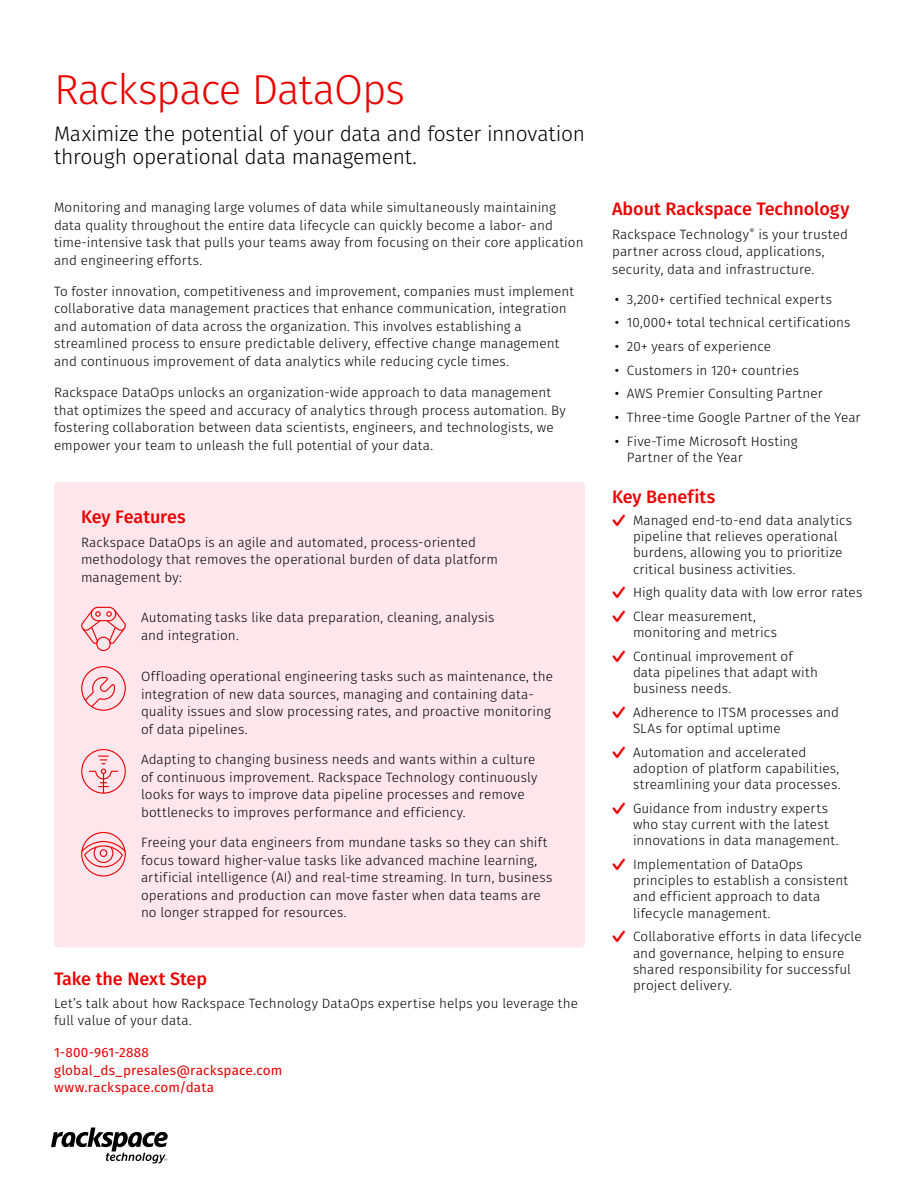
<style>
.page{position:relative;width:918px;height:1188px;background:#fff}
.page>*{position:absolute;margin:0;border:0;box-sizing:border-box;transform-origin:0 0}
.Document_Title{font:300 42px "Fira Sans";letter-spacing:-.025em;color:#eb0000}
.Sub-Headline{font:300 21px/23.1px "Fira Sans";letter-spacing:-.015em;color:#000}
.t1{font:500 18px "Fira Sans";letter-spacing:-.005em;color:#eb0000}
.Paragraph{font:300 13.5px/17.5px "Fira Sans";letter-spacing:.005em;color:#000}
.CTA{font:13.5px "Fira Sans";letter-spacing:.01em;color:#eb0000}
.s1{font-weight:400}
.s2{font-family:"rackspace custom glyphs";font-weight:400;color:#eb0000}
</style>
<div class="page">
<div style="left:54px;top:482px;width:531px;height:465px;background:#fee6ec;border-radius:4px"></div>
<div style="left:91px;top:607px;width:25px;height:14px;border:1px solid #eb0000;border-radius:7px"></div>
<div style="left:96px;top:637px;width:15px;height:14px;border:1px solid #eb0000;border-radius:50%"></div>
<svg style="left:81px;top:608px;width:45px;height:37px"></svg>
<div style="left:81px;top:666px;width:45px;height:45px;border:1px solid #eb0000;border-radius:50%"></div>
<svg style="left:84px;top:675px;width:32px;height:33px"></svg>
<div style="left:81px;top:749px;width:45px;height:45px;border:1px solid #eb0000;border-radius:50%"></div>
<svg style="left:88px;top:753px;width:31px;height:40px"></svg>
<div style="left:81px;top:832px;width:45px;height:45px;border:1px solid #eb0000;border-radius:50%"></div>
<svg style="left:81px;top:840px;width:45px;height:28px"></svg>
<svg style="left:51px;top:1128px;width:117px;height:36px"></svg>
<p class="Document_Title" style="left:54px;top:59px;width:352px">Rackspace DataOps</p>
<p class="Sub-Headline" style="left:54px;top:122px;width:533px">Maximize the potential of your data and foster innovation through operational data management.</p>
<p class="Paragraph" style="left:54px;top:198px;width:531px">Monitoring and managing large volumes of data while simultaneously maintaining data quality throughout the entire data lifecycle can quickly become a labor- and time-intensive task that pulls your teams away from focusing on their core application and engineering efforts.</p>
<p class="Paragraph" style="left:54px;top:282px;width:522px">To foster innovation, competitiveness and improvement, companies must implement collaborative data management practices that enhance communication, integration and automation of data across the organization. This involves establishing a streamlined process to ensure predictable delivery, effective change management and continuous improvement of data analytics while reducing cycle times.</p>
<p class="Paragraph" style="left:54px;top:383px;width:513px">Rackspace DataOps unlocks an organization-wide approach to data management that optimizes the speed and accuracy of analytics through process automation. By fostering collaboration between data scientists, engineers, and technologists, we empower your team to unleash the full potential of your data.</p>
<h4 class="t1" style="left:81px;top:502px;width:106px">Key Features</h4>
<p class="Paragraph" style="left:81px;top:533px;width:419px">Rackspace DataOps is an agile and automated, process-oriented methodology that removes the operational burden of data platform management by:</p>
<p class="Paragraph" style="left:141px;top:608px;width:355px">Automating tasks like data preparation, cleaning, analysis and integration.</p>
<p class="Paragraph" style="left:141px;top:668px;width:413px">Offloading operational engineering tasks such as maintenance, the integration of new data sources, managing and containing data&shy;quality issues and slow processing rates, and proactive monitoring of data pipelines.</p>
<p class="Paragraph" style="left:141px;top:751px;width:398px">Adapting to changing business needs and wants within a culture of continuous improvement. Rackspace Technology continuously looks for ways to improve data pipeline processes and remove bottlenecks to improves performance and efficiency.</p>
<p class="Paragraph" style="left:141px;top:834px;width:413px">Freeing your data engineers from mundane tasks so they can shift focus toward higher-value tasks like advanced machine learning, artificial intelligence (AI) and real-time streaming. In turn, business operations and production can move faster when data teams are no longer strapped for resources.</p>
<h4 class="t1" style="left:54px;top:964px;width:155px">Take the Next Step</h4>
<p class="Paragraph" style="left:54px;top:994px;width:526px">Let’s talk about how Rackspace Technology DataOps expertise helps you leverage the full value of your data.</p>
<p class="CTA" style="left:54px;top:1042px;width:96px">1-800-961-2888</p>
<p class="CTA" style="left:54px;top:1060px;width:230px">global_ds_presales@rackspace.com</p>
<p class="CTA" style="left:54px;top:1077px;width:162px">www.rackspace.com/data</p>
<h4 class="t1" style="left:612px;top:194px;width:239px">About Rackspace Technology</h4>
<p class="Paragraph" style="left:612px;top:225px;width:238px">Rackspace Technology<sup>®</sup> is your trusted partner across cloud, applications, security, data and infrastructure.</p>
<p class="Paragraph" style="left:615px;top:290px;width:219px"><span class="s1">•</span> 3,200+ certified technical experts</p>
<p class="Paragraph" style="left:615px;top:314px;width:237px"><span class="s1">•</span> 10,000+ total technical certifications</p>
<p class="Paragraph" style="left:615px;top:337px;width:158px"><span class="s1">•</span> 20+ years of experience</p>
<p class="Paragraph" style="left:615px;top:361px;width:186px"><span class="s1">•</span> Customers in 120+ countries</p>
<p class="Paragraph" style="left:615px;top:385px;width:210px"><span class="s1">•</span> AWS Premier Consulting Partner</p>
<p class="Paragraph" style="left:615px;top:408px;width:247px"><span class="s1">•</span> Three-time Google Partner of the Year</p>
<p class="Paragraph" style="left:627px;top:433px;width:172px;line-height:16.2px;text-indent:-12px"><span class="s1">•</span> Five-Time Microsoft Hosting<br>Partner of the Year</p>
<h4 class="t1" style="left:612px;top:482px;width:105px">Key Benefits</h4>
<p class="Paragraph" style="left:633px;top:512px;width:221px;line-height:16.2px;text-indent:-21px"><span class="s2">-</span> Managed end-to-end data analytics pipeline that relieves operational burdens, allowing you to prioritize critical business activities.</p>
<p class="Paragraph" style="left:612px;top:584px;width:252px"><span class="s2">-</span> High quality data with low error rates</p>
<p class="Paragraph" style="left:633px;top:608px;width:146px;line-height:16.2px;text-indent:-21px"><span class="s2">-</span> Clear measurement, monitoring and metrics</p>
<p class="Paragraph" style="left:633px;top:648px;width:186px;line-height:16.2px;text-indent:-21px"><span class="s2">-</span> Continual improvement of data pipelines that adapt with business needs.</p>
<p class="Paragraph" style="left:633px;top:704px;width:208px;line-height:16.2px;text-indent:-21px"><span class="s2">-</span> Adherence to ITSM processes and<br>SLAs for optimal uptime</p>
<p class="Paragraph" style="left:633px;top:744px;width:209px;line-height:16.2px;text-indent:-21px"><span class="s2">-</span> Automation and accelerated adoption of platform capabilities, streamlining your data processes.</p>
<p class="Paragraph" style="left:633px;top:800px;width:207px;line-height:16.2px;text-indent:-21px"><span class="s2">-</span> Guidance from industry experts who stay current with the latest innovations in data management.</p>
<p class="Paragraph" style="left:633px;top:856px;width:217px;line-height:16.2px;text-indent:-21px"><span class="s2">-</span> Implementation of DataOps principles to establish a consistent and efficient approach to data lifecycle management.</p>
<p class="Paragraph" style="left:633px;top:928px;width:230px;line-height:16.2px;text-indent:-21px"><span class="s2">-</span> Collaborative efforts in data lifecycle and governance, helping to ensure shared responsibility for successful project delivery.</p>
</div>
